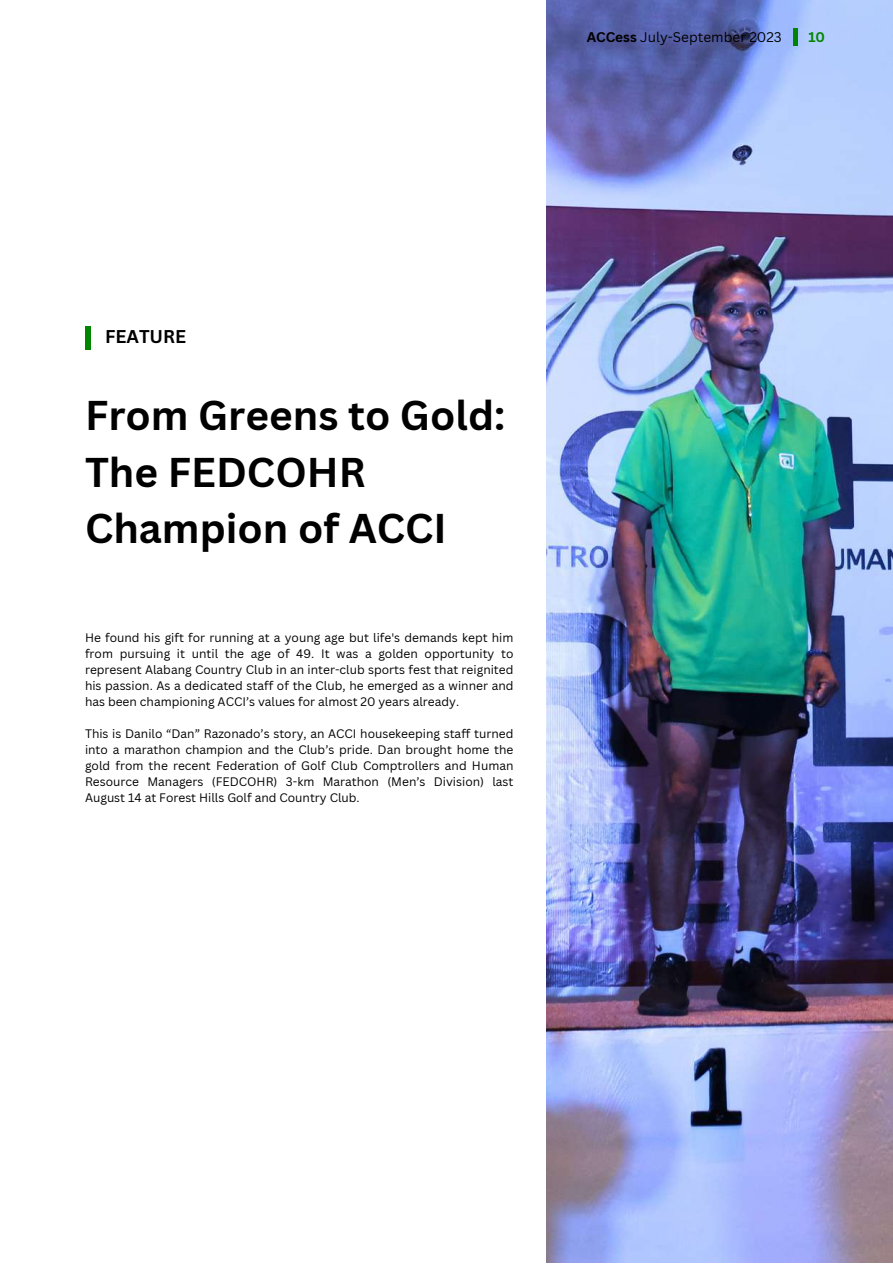
<style>
.page{position:relative;width:893px;height:1264px;background:#fff}
.page>*{position:absolute;margin:0;border:0;box-sizing:border-box;transform-origin:0 0}
.t1{font:700 40.5px/56.2px "Canva Sans";color:#000}
.t2{font:700 18px "Canva Sans";color:#000}
.t3{font:13.65px "Canva Sans";color:#000}
.t4{font:700 13.65px "Canva Sans";color:#008500}
.t5{font:12px/16px "Canva Sans";color:#000;text-align:justify}
.s1{font-weight:700}
</style>
<div class="page">
<img style="left:546px;top:0;width:346px;height:1262px">
<div style="left:85px;top:326px;width:6px;height:23px;background:#008500"></div>
<hr style="left:793px;top:28px;width:4px;height:18px;background:#008500">
<p class="t3" style="left:586px;top:27px;width:197px"><span class="s1">ACCess</span> July-September 2023</p>
<p class="t4" style="left:808px;top:27px;width:18px">10</p>
<h2 class="t2" style="left:105px;top:324px;width:83px">FEATURE</h2>
<h1 class="t1" style="left:85px;top:386px;width:422px">From Greens to Gold:<br>The FEDCOHR<br>Champion of ACCI</h1>
<p class="t5" style="left:85px;top:629px;width:430px">He found his gift for running at a young age but life's demands kept him from pursuing it until the age of 49. It was a golden opportunity to represent Alabang Country Club in an inter-club sports fest that reignited his passion. As a dedicated staff of the Club, he emerged as a winner and has been championing ACCI’s values for almost 20 years already.</p>
<p class="t5" style="left:85px;top:725px;width:430px">This is Danilo “Dan” Razonado’s story, an ACCI housekeeping staff turned into a marathon champion and the Club’s pride. Dan brought home the gold from the recent Federation of Golf Club Comptrollers and Human Resource Managers (FEDCOHR) 3-km Marathon (Men’s Division) last August 14 at Forest Hills Golf and Country Club.</p>
</div>
